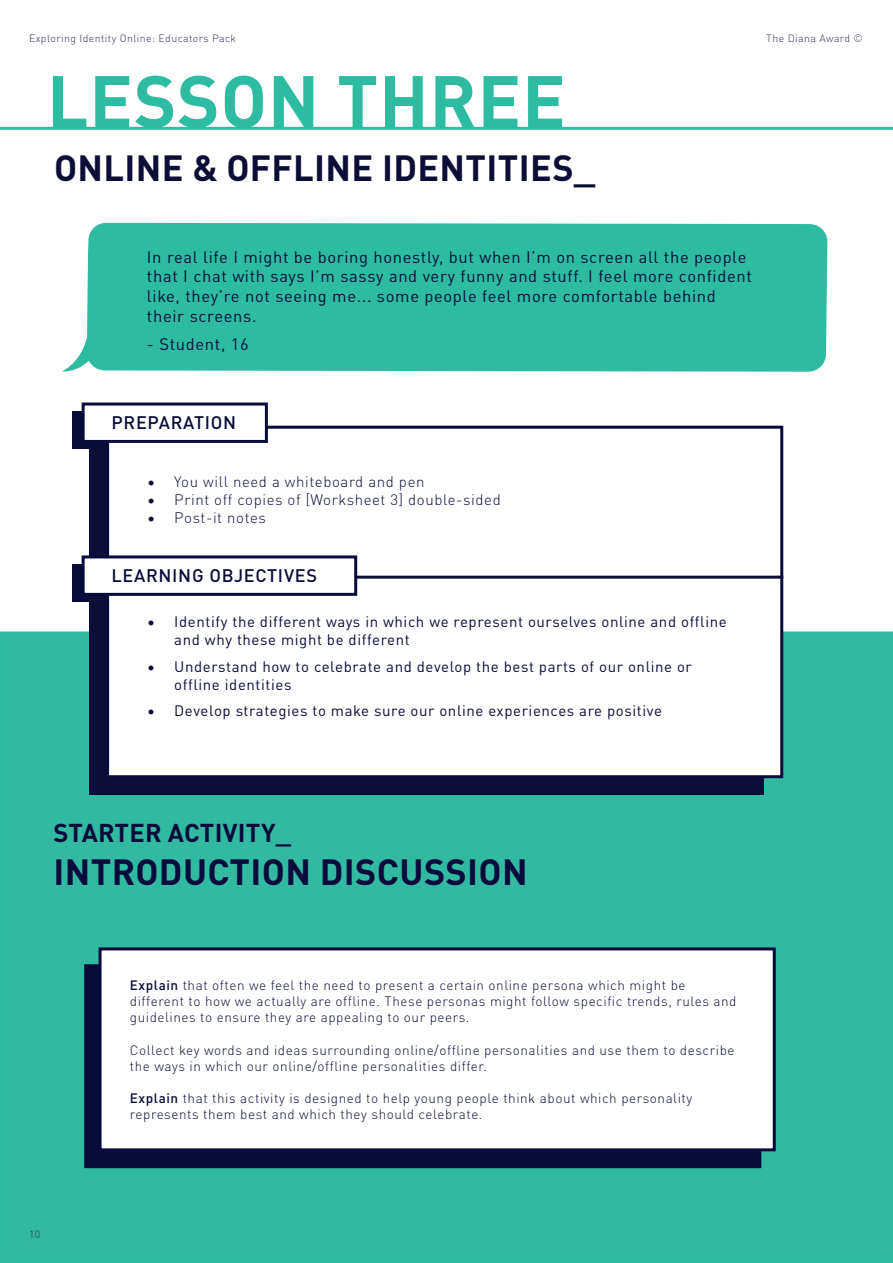
<style>
.page{position:relative;width:893px;height:1263px;background:#fff}
.page>*{position:absolute;margin:0;border:0;box-sizing:border-box;transform-origin:0 0}
.t1{font:700 72.45px "DIN Pro";letter-spacing:.01em;color:#2dbca1}
.t2{font:700 36px "DIN Pro";letter-spacing:.01em;color:#0d0e37}
.t3{font:700 36px "DIN Pro";letter-spacing:.01em;color:#090c3a}
.t4{font:700 25.5px "DIN Pro";letter-spacing:.01em;color:#090c3a}
.t5{font:500 18px "DIN Pro";letter-spacing:.04em;color:#090c3a}
.t6{font:16.5px/19.8px "DIN Pro";letter-spacing:.04em;color:#090c3a}
.t7{font:15px/18px "DIN Pro";letter-spacing:.04em;color:#090c3a}
.t8{font:300 15px "DIN Pro";letter-spacing:.04em;color:#090c3a}
.t9{font:300 13.5px/16.2px "DIN Pro";letter-spacing:.04em;color:#090c3a}
.t10{font:300 10.5px "DIN Pro";letter-spacing:.04em;color:#2f2f53}
.s1{font-weight:500}
</style>
<div class="page">
<div style="left:1px;top:632px;width:891px;height:631px;background:#31baa1"></div>
<div style="left:84px;top:964px;width:677px;height:204px;background:#090c3a"></div>
<hr style="left:0;top:127px;width:893px;height:3px;background:#2dbca1">
<div style="left:99px;top:947px;width:677px;height:204px;background:#fff;border:3px solid #090c3a"></div>
<div style="left:62px;top:223px;width:765px;height:149px;background:#2dbca1"></div>
<div style="left:72px;top:411px;width:72px;height:38px;background:#090c3a"></div>
<div style="left:72px;top:564px;width:72px;height:38px;background:#090c3a"></div>
<div style="left:90px;top:447px;width:674px;height:348px;background:#0d0e37"></div>
<div style="left:106px;top:426px;width:677px;height:352px;background:#fff;border:3px solid #090c3a"></div>
<div style="left:82px;top:402px;width:186px;height:41px;background:#fff;border:3px solid #090c3a"></div>
<hr style="left:164px;top:576px;width:619px;height:3px;background:#0d0e37">
<div style="left:82px;top:555px;width:275px;height:41px;background:#fff;border:3px solid #090c3a"></div>
<p class="t10" style="left:29px;top:30px;width:209px">Exploring Identity Online: Educators Pack</p>
<p class="t1" style="left:47px;top:45px;width:520px">LESSON THREE</p>
<p class="t2" style="left:54px;top:139px;width:543px">ONLINE &amp; OFFLINE IDENTITIES_</p>
<p class="t10" style="left:766px;top:30px;width:98px">The Diana Award ©</p>
<p class="t6" style="left:147px;top:246px;width:606px">In real life I might be boring honestly, but when I’m on screen all the people that I chat with says I’m sassy and very funny and stuff. I feel more confident like, they’re not seeing me... some people feel more comfortable behind their screens.</p>
<p class="t6" style="left:147px;top:333px;width:103px">- Student, 16</p>
<p class="t5" style="left:111px;top:408px;width:126px">PREPARATION</p>
<p class="t8" style="left:147px;top:470px;width:279px">• You will need a whiteboard and pen</p>
<p class="t8" style="left:147px;top:488px;width:355px">• Print off copies of [Worksheet 3] double-sided</p>
<p class="t8" style="left:147px;top:506px;width:120px">• Post-it notes</p>
<p class="t5" style="left:111px;top:561px;width:207px">LEARNING OBJECTIVES</p>
<p class="t7" style="left:174px;top:612px;width:554px;text-indent:-27px">• Identify the different ways in which we represent ourselves online and offline and why these might be different</p>
<p class="t7" style="left:174px;top:656px;width:519px;text-indent:-27px">• Understand how to celebrate and develop the best parts of our online or offline identities</p>
<p class="t7" style="left:147px;top:701px;width:516px">• Develop strategies to make sure our online experiences are positive</p>
<p class="t4" style="left:53px;top:813px;width:239px">STARTER ACTIVITY_</p>
<p class="t3" style="left:54px;top:844px;width:476px">INTRODUCTION DISCUSSION</p>
<p class="t9" style="left:130px;top:976px;width:608px"><span class="s1">Explain</span> that often we feel the need to present a certain online persona which might be different to how we actually are offline. These personas might follow specific trends, rules and guidelines to ensure they are appealing to our peers.</p>
<p class="t9" style="left:130px;top:1041px;width:606px">Collect key words and ideas surrounding online/offline personalities and use them to describe the ways in which our online/offline personalities differ.</p>
<p class="t9" style="left:130px;top:1089px;width:564px"><span class="s1">Explain</span> that this activity is designed to help young people think about which personality represents them best and which they should celebrate.</p>
<p class="t10" style="left:29px;top:1226px;width:13px">10</p>
</div>
